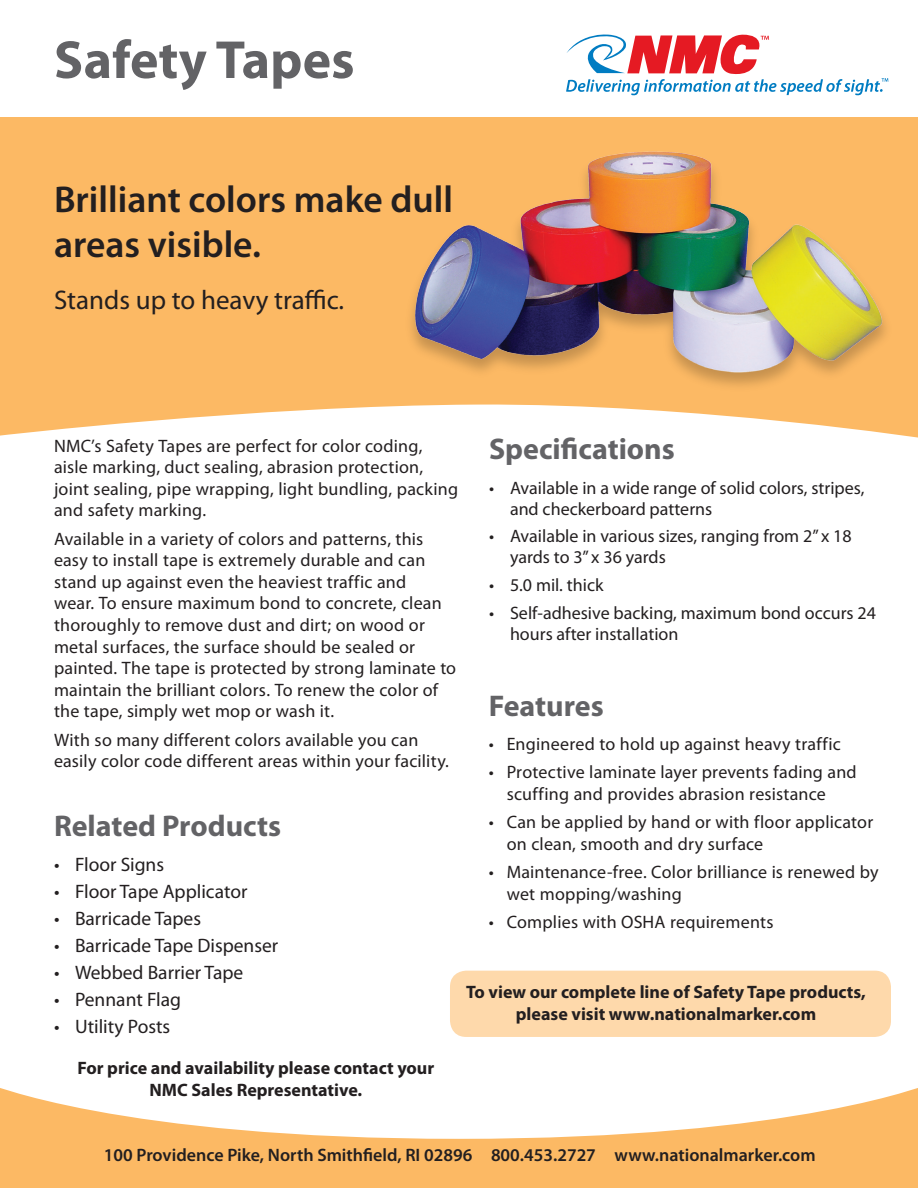
<style>
.page{position:relative;width:918px;height:1188px;background:#fff}
.page>*{position:absolute;margin:0;border:0;box-sizing:border-box;transform-origin:0 0}
.t1{font:700 54px "Myriad Pro";color:#636366}
.t2{font:600 37.5px/45px "Myriad Pro";color:#231f20}
.t3{font:700 30px "Myriad Pro";color:#636366}
.t4{font:27px "Myriad Pro";color:#231f20}
.t5{font:19.5px "Myriad Pro";color:#231f20}
.t6{font:18px/21.6px "Myriad Pro";letter-spacing:.01em;color:#231f20}
.t7{font:700 18px/21.6px "Myriad Pro";color:#231f20;text-align:center}
.t8{font:600 18px "Myriad Pro";color:#231f20}
</style>
<div class="page">
<svg style="left:0;top:1088px;width:918px;height:100px;fill:#fcb964"></svg>
<div style="left:450px;top:971px;width:441px;height:66px;background:#fed9ab;border-radius:16px"></div>
<svg style="left:0;top:117px;width:918px;height:321px;background:#fcc176"></svg>
<svg style="left:566px;top:34px;width:322px;height:61px"></svg>
<div style="left:400px;top:147px;width:497px;height:249px;background:#fcb964"></div>
<img style="left:409px;top:134px;width:482px;height:262px">
<p class="t1" style="left:54px;top:25px;width:302px">Safety Tapes</p>
<p class="t2" style="left:54px;top:176px;width:401px">Brilliant colors make dull areas visible.</p>
<p class="t4" style="left:54px;top:284px;width:292px">Stands up to heavy traffic.</p>
<p class="t6" style="left:54px;top:434px;width:406px">NMC’s Safety Tapes are perfect for color coding, aisle marking, duct sealing, abrasion protection, joint sealing, pipe wrapping, light bundling, packing and safety marking.</p>
<p class="t6" style="left:54px;top:528px;width:404px">Available in a variety of colors and patterns, this easy to install tape is extremely durable and can stand up against even the heaviest traffic and<br>wear. To ensure maximum bond to concrete, clean thoroughly to remove dust and dirt; on wood or metal surfaces, the surface should be sealed or painted. The tape is protected by strong laminate to maintain the brilliant colors. To renew the color of the tape, simply wet mop or wash it.</p>
<p class="t6" style="left:54px;top:729px;width:397px">With so many different colors available you can easily color code different areas within your facility.</p>
<p class="t3" style="left:54px;top:806px;width:229px">Related Products</p>
<p class="t5" style="left:54px;top:853px;width:112px">• Floor Signs</p>
<p class="t5" style="left:54px;top:880px;width:195px">• Floor Tape Applicator</p>
<p class="t5" style="left:54px;top:907px;width:149px">• Barricade Tapes</p>
<p class="t5" style="left:54px;top:934px;width:226px">• Barricade Tape Dispenser</p>
<p class="t5" style="left:54px;top:961px;width:191px">• Webbed Barrier Tape</p>
<p class="t5" style="left:54px;top:988px;width:129px">• Pennant Flag</p>
<p class="t5" style="left:54px;top:1015px;width:118px">• Utility Posts</p>
<p class="t3" style="left:489px;top:429px;width:187px">Specifications</p>
<p class="t6" style="left:510px;top:477px;width:356px;line-height:21px;text-indent:-21px">• Available in a wide range of solid colors, stripes, and checkerboard patterns</p>
<p class="t6" style="left:510px;top:525px;width:343px;line-height:21px;text-indent:-21px">• Available in various sizes, ranging from 2” x 18 yards to 3” x 36 yards</p>
<p class="t6" style="left:489px;top:574px;width:116px">• 5.0 mil. thick</p>
<p class="t6" style="left:510px;top:602px;width:367px;line-height:21px;text-indent:-21px">• Self-adhesive backing, maximum bond occurs 24 hours after installation</p>
<p class="t3" style="left:489px;top:686px;width:116px">Features</p>
<p class="t6" style="left:489px;top:733px;width:354px">• Engineered to hold up against heavy traffic</p>
<p class="t6" style="left:507px;top:761px;width:352px;text-indent:-18px">• Protective laminate layer prevents fading and scuffing and provides abrasion resistance</p>
<p class="t6" style="left:507px;top:811px;width:368px;text-indent:-18px">• Can be applied by hand or with floor applicator on clean, smooth and dry surface</p>
<p class="t6" style="left:507px;top:861px;width:373px;text-indent:-18px">• Maintenance-free. Color brilliance is renewed by wet mopping/washing</p>
<p class="t6" style="left:489px;top:911px;width:286px">• Complies with OSHA requirements</p>
<p class="t7" style="left:466px;top:980px;width:401px">To view our complete line of Safety Tape products, please visit www.nationalmarker.com</p>
<p class="t7" style="left:77px;top:1057px;width:358px">For price and availability please contact your<br>NMC Sales Representative.</p>
<p class="t8" style="left:104px;top:1144px;width:713px">100 Providence Pike, North Smithfield, RI 02896 800.453.2727 www.nationalmarker.com</p>
</div>
